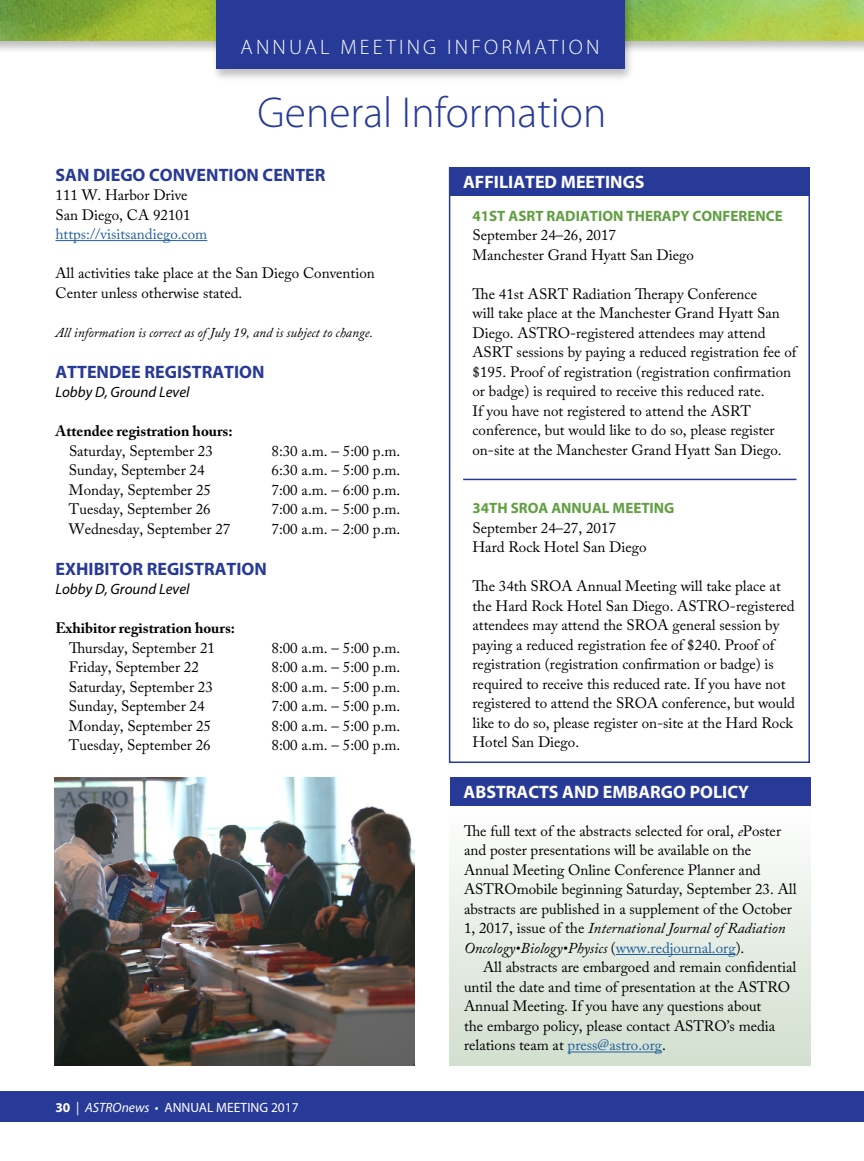
<style>
.page{position:relative;width:864px;height:1161px;background:#fff}
.page>*{position:absolute;margin:0;border:0;box-sizing:border-box;transform-origin:0 0}
.t1{font:300 43.5px "Myriad Pro";color:#283a97}
.t2{font:300 21px "Myriad Pro";letter-spacing:.15em;color:#fff}
.t3{font:700 18px "Myriad Pro";color:#283a97}
.t4{font:700 18px "Myriad Pro";color:#fff}
.t5{font:15px/19.5px "Adobe Caslon Pro";color:#000}
.t6{font:700 15px "Myriad Pro";color:#619f42}
.t7{font:700 15px "Adobe Caslon Pro";color:#000}
.t8{font:italic 15px "Myriad Pro";color:#000}
.t9{font:15px "Adobe Caslon Pro";color:#215e9e}
.t10{font:italic 13.5px "Adobe Caslon Pro";color:#000}
.t11{font:13.5px "Myriad Pro";color:#fff}
.s1{font-weight:700}
.s2{font-style:italic}
.s3{color:#215e9e}
</style>
<div class="page">
<div style="left:0;top:0;width:864px;height:54px;background:#000;opacity:.25"></div>
<img style="left:0;top:0;width:864px;height:40px">
<div style="left:211px;top:0;width:424px;height:82px;background:#000;opacity:.25"></div>
<div style="left:216px;top:0;width:408px;height:69px;background:#283a97"></div>
<div style="left:449px;top:805px;width:361px;height:261px;background:linear-gradient(to bottom,#fefefe,#d1dece)"></div>
<div style="left:0;top:1092px;width:864px;height:30px;background:#283a97"></div>
<hr style="left:56px;top:240px;width:151px;height:1px;background:#215e9e">
<div style="left:450px;top:167px;width:360px;height:29px;background:#283a97"></div>
<div style="left:449px;top:167px;width:361px;height:596px;border:2px solid #283a97"></div>
<hr style="left:463px;top:479px;width:333px;height:1px;background:#283a97">
<div style="left:450px;top:777px;width:361px;height:28px;background:#283a97"></div>
<hr style="left:616px;top:954px;width:120px;height:1px;background:#215e9e">
<hr style="left:568px;top:1052px;width:94px;height:1px;background:#215e9e">
<img style="left:55px;top:777px;width:359px;height:289px">
<h2 class="t2" style="left:241px;top:34px;width:360px">ANNUAL MEETING INFORMATION</h2>
<h1 class="t1" style="left:258px;top:86px;width:350px">General Information</h1>
<p class="t3" style="left:56px;top:163px;width:272px">SAN DIEGO CONVENTION CENTER</p>
<p class="t5" style="left:56px;top:185px;width:137px">111 W. Harbor Drive<br>San Diego, CA 92101</p>
<p class="t9" style="left:56px;top:225px;width:153px">https://visitsandiego.com</p>
<p class="t5" style="left:56px;top:263px;width:321px">All activities take place at the San Diego Convention<br>Center unless otherwise stated.</p>
<p class="t10" style="left:56px;top:324px;width:319px">All information is correct as of July 19, and is subject to change.</p>
<p class="t3" style="left:56px;top:360px;width:211px">ATTENDEE REGISTRATION</p>
<p class="t8" style="left:56px;top:383px;width:136px">Lobby D, Ground Level</p>
<p class="t7" style="left:56px;top:422px;width:179px">Attendee registration hours:</p>
<p class="t5" style="left:69px;top:441px;width:145px">Saturday, September 23</p>
<p class="t5" style="left:272px;top:441px;width:130px">8:30 a.m. – 5:00 p.m.</p>
<p class="t5" style="left:69px;top:460px;width:137px">Sunday, September 24</p>
<p class="t5" style="left:272px;top:460px;width:130px">6:30 a.m. – 5:00 p.m.</p>
<p class="t5" style="left:69px;top:480px;width:144px">Monday, September 25</p>
<p class="t5" style="left:272px;top:480px;width:130px">7:00 a.m. – 6:00 p.m.</p>
<p class="t5" style="left:69px;top:499px;width:143px">Tuesday, September 26</p>
<p class="t5" style="left:272px;top:499px;width:130px">7:00 a.m. – 5:00 p.m.</p>
<p class="t5" style="left:69px;top:519px;width:163px">Wednesday, September 27</p>
<p class="t5" style="left:272px;top:519px;width:130px">7:00 a.m. – 2:00 p.m.</p>
<p class="t3" style="left:56px;top:557px;width:213px">EXHIBITOR REGISTRATION</p>
<p class="t8" style="left:56px;top:580px;width:136px">Lobby D, Ground Level</p>
<p class="t7" style="left:56px;top:619px;width:181px">Exhibitor registration hours:</p>
<p class="t5" style="left:69px;top:638px;width:148px">Thursday, September 21</p>
<p class="t5" style="left:272px;top:638px;width:130px">8:00 a.m. – 5:00 p.m.</p>
<p class="t5" style="left:69px;top:657px;width:131px">Friday, September 22</p>
<p class="t5" style="left:272px;top:657px;width:130px">8:00 a.m. – 5:00 p.m.</p>
<p class="t5" style="left:69px;top:677px;width:145px">Saturday, September 23</p>
<p class="t5" style="left:272px;top:677px;width:130px">8:00 a.m. – 5:00 p.m.</p>
<p class="t5" style="left:69px;top:696px;width:137px">Sunday, September 24</p>
<p class="t5" style="left:272px;top:696px;width:130px">7:00 a.m. – 5:00 p.m.</p>
<p class="t5" style="left:69px;top:716px;width:144px">Monday, September 25</p>
<p class="t5" style="left:272px;top:716px;width:130px">8:00 a.m. – 5:00 p.m.</p>
<p class="t5" style="left:69px;top:735px;width:143px">Tuesday, September 26</p>
<p class="t5" style="left:272px;top:735px;width:130px">8:00 a.m. – 5:00 p.m.</p>
<p class="t11" style="left:56px;top:1100px;width:245px"><span class="s1">30</span> | <span class="s2">ASTROnews</span> • ANNUAL MEETING 2017</p>
<p class="t4" style="left:463px;top:170px;width:183px">AFFILIATED MEETINGS</p>
<p class="t6" style="left:472px;top:206px;width:312px">41ST ASRT RADIATION THERAPY CONFERENCE</p>
<p class="t5" style="left:472px;top:225px;width:223px">September 24–26, 2017<br>Manchester Grand Hyatt San Diego</p>
<p class="t5" style="left:472px;top:284px;width:325px">The 41st ASRT Radiation Therapy Conference<br>will take place at the Manchester Grand Hyatt San Diego. ASTRO-registered attendees may attend ASRT sessions by paying a reduced registration fee of $195. Proof of registration (registration confirmation or badge) is required to receive this reduced rate.<br>If you have not registered to attend the ASRT conference, but would like to do so, please register on-site at the Manchester Grand Hyatt San Diego.</p>
<p class="t6" style="left:472px;top:498px;width:203px">34TH SROA ANNUAL MEETING</p>
<p class="t5" style="left:472px;top:518px;width:176px">September 24–27, 2017<br>Hard Rock Hotel San Diego</p>
<p class="t5" style="left:472px;top:576px;width:324px">The 34th SROA Annual Meeting will take place at the Hard Rock Hotel San Diego. ASTRO-registered attendees may attend the SROA general session by paying a reduced registration fee of $240. Proof of registration (registration confirmation or badge) is required to receive this reduced rate. If you have not registered to attend the SROA conference, but would like to do so, please register on-site at the Hard Rock Hotel San Diego.</p>
<p class="t4" style="left:464px;top:780px;width:287px">ABSTRACTS AND EMBARGO POLICY</p>
<p class="t5" style="left:464px;top:821px;width:334px">The full text of the abstracts selected for oral, <span class="s2">e</span>Poster and poster presentations will be available on the Annual Meeting Online Conference Planner and ASTROmobile beginning Saturday, September 23. All abstracts are published in a supplement of the October 1, 2017, issue of the <span class="s2">International Journal of Radiation Oncology•Biology•Physics</span> (<span class="s3">www.redjournal.org</span>).</p>
<p class="t5" style="left:464px;top:958px;width:334px;text-indent:19px">All abstracts are embargoed and remain confidential until the date and time of presentation at the ASTRO Annual Meeting. If you have any questions about<br>the embargo policy, please contact ASTRO’s media relations team at <span class="s3">press@astro.org</span>.</p>
</div>
